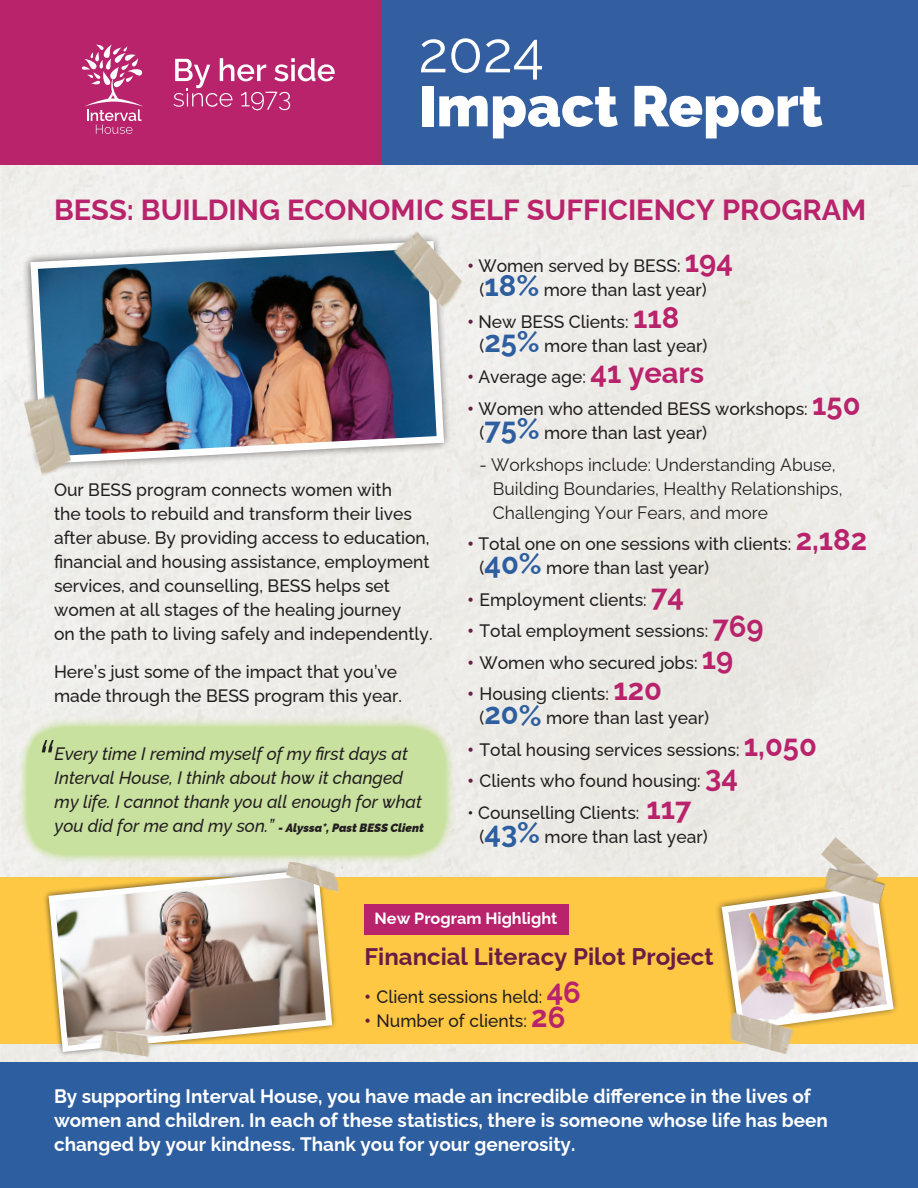
<style>
.page{position:relative;width:918px;height:1188px;background:#fff}
.page>*{position:absolute;margin:0;border:0;box-sizing:border-box;transform-origin:0 0}
.t1{font:italic 300 65.7px "Raleway";color:#231f20}
.t2{font:900 57px "Raleway";color:#fff}
.t3{font:57px "Raleway";color:#fff}
.t4{font:700 29.1px "Raleway";color:#b8236c}
.t5{font:700 24px "Raleway";color:#691d45}
.t6{font:700 19.5px/24px "Raleway";color:#fff}
.t7{font:500 18px/24px "Raleway";color:#231f20}
.t8{font:italic 500 18px/24px "Raleway";color:#231f20}
.t9{font:18px/24px "Raleway";color:#231f20}
.t10{font:700 16.2px "Raleway";color:#fff}
.t11{font:italic 900 12px "Raleway";color:#231f20}
.s1{font-weight:500;font-size:18px}
.s2{font-weight:900;color:#691d45}
.s3{font-weight:700;font-size:30px;color:#b8236c}
.s4{font-weight:700;font-size:30px;color:#2d5ea0}
</style>
<div class="page">
<div style="left:0;top:164px;width:918px;height:899px;background:#eeece8"></div>
<div style="left:0;top:0;width:918px;height:164px;background:#335e9f"></div>
<div style="left:0;top:0;width:381px;height:164px;background:#b8236c"></div>
<svg style="left:82px;top:44px;width:61px;height:90px"></svg>
<svg style="left:173px;top:58px;width:162px;height:53px"></svg>
<svg style="left:14px;top:714px;width:445px;height:153px;background:#cde2a8"></svg>
<div style="left:0;top:1063px;width:918px;height:125px;background:#2d5ea0"></div>
<div style="left:0;top:877px;width:918px;height:167px;background:#fec844"></div>
<div style="left:364px;top:904px;width:205px;height:31px;background:#b8236c"></div>
<svg style="left:41px;top:863px;width:299px;height:196px;fill:#f1e9e4"></svg>
<img style="left:45px;top:866px;width:290px;height:189px">
<img style="left:91px;top:1018px;width:75px;height:45px">
<img style="left:284px;top:862px;width:59px;height:33px">
<div style="left:21px;top:231px;width:432px;height:242px;background:#efeeec"></div>
<img style="left:27px;top:237px;width:421px;height:231px">
<img style="left:372px;top:210px;width:127px;height:119px">
<img style="left:0;top:374px;width:105px;height:128px">
<img style="left:717px;top:889px;width:180px;height:137px">
<img style="left:807px;top:828px;width:81px;height:80px">
<img style="left:705px;top:1004px;width:98px;height:59px">
<h2 class="t3" style="left:418px;top:7px;width:127px">2024</h2>
<h2 class="t2" style="left:418px;top:61px;width:406px">Impact Report</h2>
<h3 class="t4" style="left:54px;top:186px;width:814px">BESS: BUILDING ECONOMIC SELF SUFFICIENCY PROGRAM</h3>
<p class="t7" style="left:54px;top:476px;width:380px">Our BESS program connects women with<br>the tools to rebuild and transform their lives after abuse. By providing access to education, financial and housing assistance, employment services, and counselling, BESS helps set women at all stages of the healing journey<br>on the path to living safely and independently.</p>
<p class="t7" style="left:54px;top:658px;width:349px">Here’s just some of the impact that you’ve made through the BESS program this year.</p>
<h1 class="t1" style="left:34px;top:712px;width:19px">“</h1>
<p class="t8" style="left:55px;top:740px;width:369px">Every time I remind myself of my first days at<br>Interval House, I think about how it changed my life. I cannot thank you all enough for what</p>
<p class="t11" style="left:55px;top:818px;width:371px"><span class="s1">you did for me and my son.”</span> - Alyssa*, Past BESS Client</p>
<p class="t7" style="left:479px;top:252px;width:255px;text-indent:-12px"><span class="s2">•</span> Women served by BESS: <span class="s3">194 </span>(<span class="s4">18%</span> more than last year)</p>
<p class="t7" style="left:479px;top:307px;width:229px;text-indent:-12px"><span class="s2">•</span> New BESS Clients: <span class="s3">118 </span>(<span class="s4">25%</span> more than last year)</p>
<p class="t7" style="left:467px;top:363px;width:238px"><span class="s2">•</span> Average age: <span class="s3">41 years</span></p>
<p class="t7" style="left:479px;top:395px;width:383px;text-indent:-12px"><span class="s2">•</span> Women who attended BESS workshops: <span class="s3">150 </span>(<span class="s4">75%</span> more than last year)</p>
<p class="t9" style="left:493px;top:450px;width:351px;text-indent:-14px">- Workshops include: Understanding Abuse,<br>Building Boundaries, Healthy Relationships,<br>Challenging Your Fears, and more</p>
<p class="t7" style="left:480px;top:530px;width:389px;text-indent:-12px"><span class="s2">•</span> Total one on one sessions with clients: <span class="s3">2,182 </span>(<span class="s4">40%</span> more than last year)</p>
<p class="t7" style="left:468px;top:585px;width:218px"><span class="s2">•</span> Employment clients: <span class="s3">74</span></p>
<p class="t7" style="left:468px;top:617px;width:298px"><span class="s2">•</span> Total employment sessions: <span class="s3">769</span></p>
<p class="t7" style="left:468px;top:648px;width:267px"><span class="s2">•</span> Women who secured jobs: <span class="s3">19</span></p>
<p class="t7" style="left:479px;top:680px;width:231px;text-indent:-12px"><span class="s2">•</span> Housing clients: <span class="s3">120 </span>(<span class="s4">20%</span> more than last year)</p>
<p class="t7" style="left:467px;top:736px;width:351px"><span class="s2">•</span> Total housing services sessions: <span class="s3">1,050</span></p>
<p class="t7" style="left:468px;top:767px;width:272px"><span class="s2">•</span> Clients who found housing: <span class="s3">34</span></p>
<p class="t7" style="left:480px;top:799px;width:230px;text-indent:-12px">• Counselling Clients: <span class="s3">117 </span>(<span class="s4">43%</span> more than last year)</p>
<p class="t10" style="left:375px;top:906px;width:184px">New Program Highlight</p>
<h3 class="t5" style="left:364px;top:938px;width:351px">Financial Literacy Pilot Project</h3>
<p class="t7" style="left:364px;top:983px;width:218px"><span class="s2">•</span> Client sessions held: <span class="s3">46</span></p>
<p class="t7" style="left:364px;top:1007px;width:202px"><span class="s2">•</span> Number of clients: <span class="s3">26</span></p>
<p class="t6" style="left:54px;top:1082px;width:775px">By supporting Interval House, you have made an incredible difference in the lives of women and children. In each of these statistics, there is someone whose life has been changed by your kindness. Thank you for your generosity.</p>
</div>
